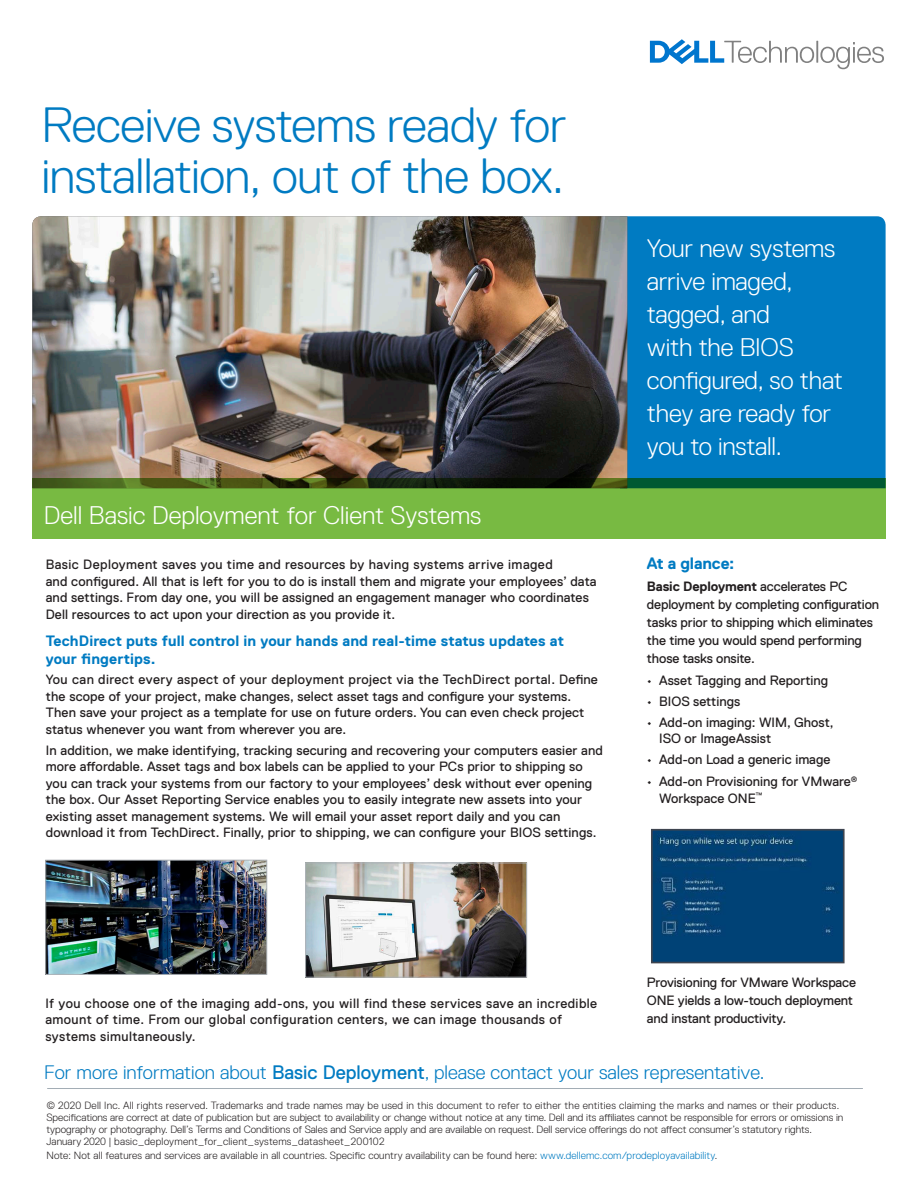
<style>
.page{position:relative;width:918px;height:1188px;background:#fff}
.page>*{position:absolute;margin:0;border:0;box-sizing:border-box;transform-origin:0 0}
.Document_Title{font:300 49.5px/51px "Dell Replica";letter-spacing:-.015em;color:#007bc2}
.Body_Copy{font:300 25.5px/33px "Dell Replica";letter-spacing:-.01em;color:#fff}
.Body_Copy-2{font:300 19.5px "Dell Replica";color:#007bc2}
.Body_Copy-3{font:700 16.5px "Dell Replica";letter-spacing:-.01em;color:#007bc2}
.Body_Heading{font:700 15px/18px "Dell Replica";letter-spacing:.01em;color:#007bc2}
.Body_Heading-2{font:13.5px/16.5px "Dell Replica";letter-spacing:.01em;color:#231f20}
.Body_Copy-4{font:13.5px/18px "Dell Replica";color:#231f20}
.Body_Copy-5{font:13.5px/16.5px "Dell Replica";letter-spacing:.03em;color:#231f20}
.Body_Copy-6{font:300 10.5px/12px "Dell Replica";color:#231f20}
.s1{font-weight:700}
.s2{font-weight:400}
.s3{color:#007bc2}
</style>
<div class="page">
<div style="left:627px;top:216px;width:259px;height:262px;background:#007bc2"></div>
<img style="left:32px;top:216px;width:595px;height:262px">
<hr style="left:47px;top:1088px;width:816px;height:1px;background:#a3adb5">
<img style="left:307px;top:865px;width:218px;height:111px">
<div style="left:305px;top:863px;width:222px;height:115px;border:1px solid #aeb3b8"></div>
<img style="left:47px;top:862px;width:218px;height:111px">
<div style="left:45px;top:860px;width:222px;height:115px;border:1px solid #aeb3b8"></div>
<svg style="left:32px;top:478px;width:854px;height:60px;background:#69a63b"></svg>
<img style="left:654px;top:832px;width:188px;height:128px">
<div style="left:651px;top:829px;width:194px;height:134px;border:2px solid #3e444f"></div>
<svg style="left:650px;top:39px;width:234px;height:30px"></svg>
<p class="Document_Title" style="left:41px;top:100px;width:527px">Receive systems ready for installation, out of the box.</p>
<p class="Body_Copy" style="left:44px;top:499px;width:439px">Dell Basic Deployment for Client Systems</p>
<p class="Body_Copy-4" style="left:46px;top:557px;width:552px;line-height:16.5px">Basic Deployment saves you time and resources by having systems arrive imaged<br>and configured. All that is left for you to do is install them and migrate your employees’ data and settings. From day one, you will be assigned an engagement manager who coordinates Dell resources to act upon your direction as you provide it.</p>
<p class="Body_Heading" style="left:46px;top:632px;width:520px">TechDirect puts full control in your hands and real-time status updates at your fingertips.</p>
<p class="Body_Heading-2" style="left:46px;top:672px;width:554px">You can direct every aspect of your deployment project via the TechDirect portal. Define the scope of your project, make changes, select asset tags and configure your systems.<br>Then save your project as a template for use on future orders. You can even check project status whenever you want from wherever you are.</p>
<p class="Body_Heading-2" style="left:46px;top:742px;width:559px">In addition, we make identifying, tracking securing and recovering your computers easier and more affordable. Asset tags and box labels can be applied to your PCs prior to shipping so you can track your systems from our factory to your employees’ desk without ever opening the box. Our Asset Reporting Service enables you to easily integrate new assets into your existing asset management systems. We will email your asset report daily and you can download it from TechDirect. Finally, prior to shipping, we can configure your BIOS settings.</p>
<p class="Body_Copy" style="left:647px;top:232px;width:198px">Your new systems arrive imaged, tagged, and<br>with the BIOS configured, so that they are ready for you to install.</p>
<p class="Body_Copy-3" style="left:647px;top:554px;width:89px">At a glance:</p>
<p class="Body_Copy-4" style="left:647px;top:578px;width:234px"><span class="s1">Basic Deployment</span> accelerates PC deployment by completing configuration tasks prior to shipping which eliminates the time you would spend performing those tasks onsite.</p>
<p class="Body_Copy-4" style="left:647px;top:672px;width:183px">• Asset Tagging and Reporting</p>
<p class="Body_Copy-4" style="left:647px;top:692px;width:95px">• BIOS settings</p>
<p class="Body_Copy-4" style="left:659px;top:714px;width:176px;line-height:16.5px;text-indent:-12px">• Add-on imaging: WIM, Ghost,<br>ISO or ImageAssist</p>
<p class="Body_Copy-4" style="left:647px;top:750px;width:185px">• Add-on Load a generic image</p>
<p class="Body_Copy-4" style="left:659px;top:774px;width:200px;line-height:16.5px;text-indent:-12px">• Add-on Provisioning for VMware<sup>®<br></sup>Workspace ONE<sup>™</sup></p>
<p class="Body_Copy-5" style="left:45px;top:995px;width:553px">If you choose one of the imaging add-ons, you will find these services save an incredible amount of time. From our global configuration centers, we can image thousands of systems simultaneously.</p>
<p class="Body_Copy-4" style="left:647px;top:973px;width:211px">Provisioning for VMware Workspace<br>ONE yields a low-touch deployment and instant productivity.</p>
<p class="Body_Copy-2" style="left:44px;top:1061px;width:722px">For more information about <span class="s2">Basic Deployment</span>, please contact your sales representative.</p>
<p class="Body_Copy-6" style="left:46px;top:1099px;width:798px">© 2020 Dell Inc. All rights reserved. Trademarks and trade names may be used in this document to refer to either the entities claiming the marks and names or their products.<br>Specifications are correct at date of publication but are subject to availability or change without notice at any time. Dell and its affiliates cannot be responsible for errors or omissions in typography or photography. Dell’s Terms and Conditions of Sales and Service apply and are available on request. Dell service offerings do not affect consumer’s statutory rights.<br>January 2020 | basic_deployment_for_client_systems_datasheet_200102</p>
<p class="Body_Copy-6" style="left:46px;top:1149px;width:672px">Note: Not all features and services are available in all countries. Specific country availability can be found here: <span class="s3">www.dellemc.com/prodeployavailability</span>.</p>
</div>
